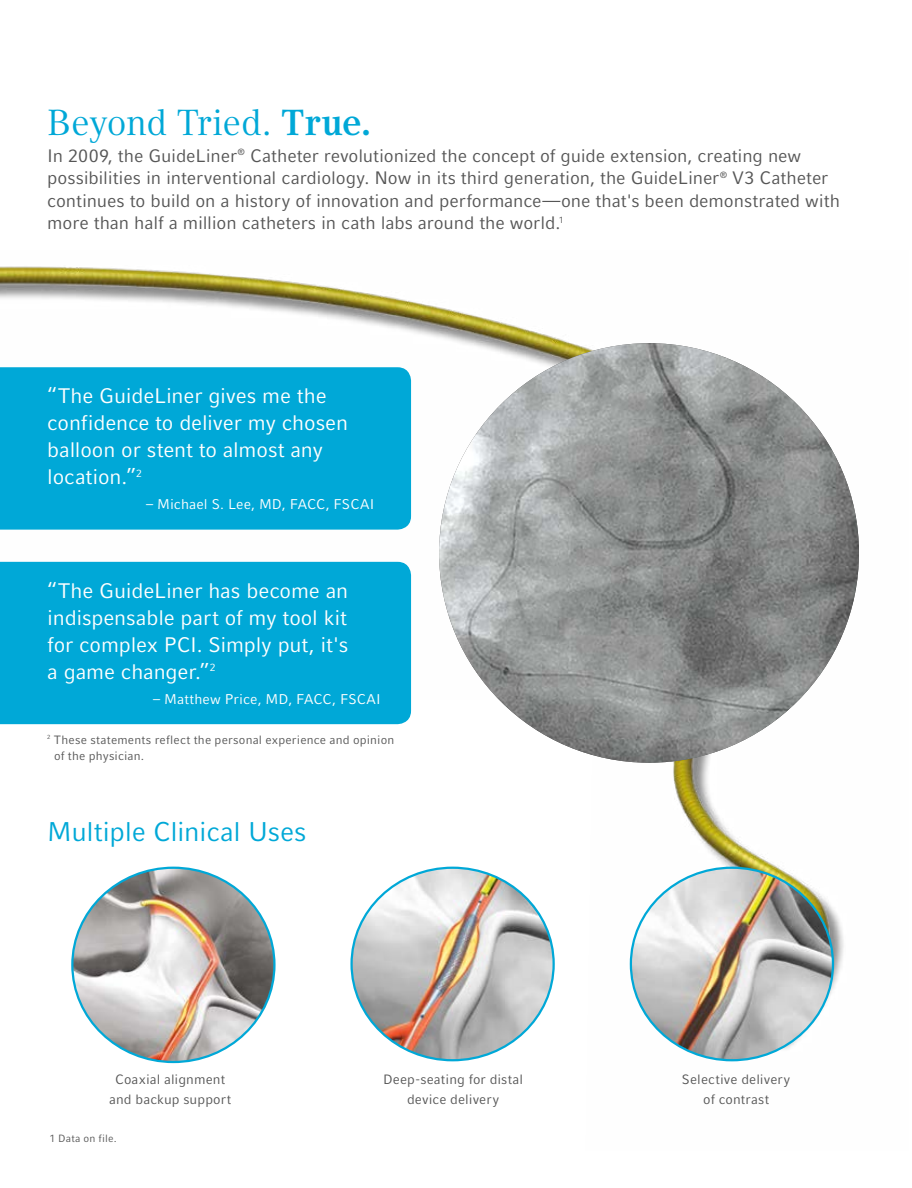
<style>
.page{position:relative;width:912px;height:1188px;background:#fff}
.page>*{position:absolute;margin:0;border:0;box-sizing:border-box;transform-origin:0 0}
.t1{font:36px "Compatil Text LT Pro";letter-spacing:-.01em;color:#00a8d7}
.t2{font:27px "Compatil Fact LT Pro";letter-spacing:-.01em;color:#00a8d7}
.t3{font:21px/27px "Compatil Fact LT Pro";letter-spacing:-.005em;color:#fff}
.t4{font:18px/22.5px "Compatil Fact LT Pro";letter-spacing:-.005em;color:#565656}
.t5{font:14.1px "Compatil Fact LT Pro";letter-spacing:.01em;color:#fff}
.t6{font:13.5px/19.5px "Compatil Fact LT Pro";letter-spacing:.01em;color:#565656;text-align:center}
.t7{font:12px/16.5px "Compatil Fact LT Pro";letter-spacing:.015em;color:#565656}
.t8{font:10.5px "Compatil Fact LT Pro";letter-spacing:.03em;color:#565656}
.s1{font-weight:700}
</style>
<div class="page">
<hr style="left:911px;top:101px;width:1px;height:1087px;background:#ededed">
<hr style="left:911px;top:1105px;width:1px;height:83px;background:#152967">
<img style="left:0;top:266px;width:859px;height:798px">
<img style="left:439px;top:343px;width:419px;height:420px;border-radius:210px">
<img style="left:630px;top:868px;width:202px;height:192px">
<img style="left:351px;top:868px;width:202px;height:192px">
<img style="left:72px;top:868px;width:202px;height:194px">
<div style="left:0;top:367px;width:411px;height:163px;background:#00a8d7"></div>
<div style="left:0;top:562px;width:411px;height:162px;background:#00a8d7"></div>
<h1 class="t1" style="left:47px;top:101px;width:325px">Beyond Tried. <span class="s1">True.</span></h1>
<p class="t4" style="left:47px;top:144px;width:794px">In 2009, the GuideLiner<sup>®</sup> Catheter revolutionized the concept of guide extension, creating new possibilities in interventional cardiology. Now in its third generation, the GuideLiner<sup>®</sup> V3 Catheter continues to build on a history of innovation and performance—one that's been demonstrated with more than half a million catheters in cath labs around the world.<sup>1</sup></p>
<p class="t3" style="left:47px;top:382px;width:302px">“The GuideLiner gives me the confidence to deliver my chosen balloon or stent to almost any location.”<sup>2</sup></p>
<p class="t5" style="left:146px;top:496px;width:230px">– Michael S. Lee, MD, FACC, FSCAI</p>
<p class="t3" style="left:47px;top:577px;width:302px;text-align:justify">“The GuideLiner has become an indispensable part of my tool kit for complex PCI. Simply put, it's a game changer.”<sup>2</sup></p>
<p class="t5" style="left:153px;top:691px;width:229px">– Matthew Price, MD, FACC, FSCAI</p>
<p class="t7" style="left:54px;top:731px;width:342px;text-indent:-7px"><sup>2</sup> These statements reflect the personal experience and opinion of the physician.</p>
<h2 class="t2" style="left:47px;top:816px;width:261px">Multiple Clinical Uses</h2>
<p class="t6" style="left:109px;top:1070px;width:124px">Coaxial alignment and backup support</p>
<p class="t6" style="left:383px;top:1070px;width:142px">Deep-seating for distal device delivery</p>
<p class="t6" style="left:681px;top:1070px;width:110px">Selective delivery of contrast</p>
<p class="t8" style="left:49px;top:1132px;width:69px">1 Data on file.</p>
</div>
